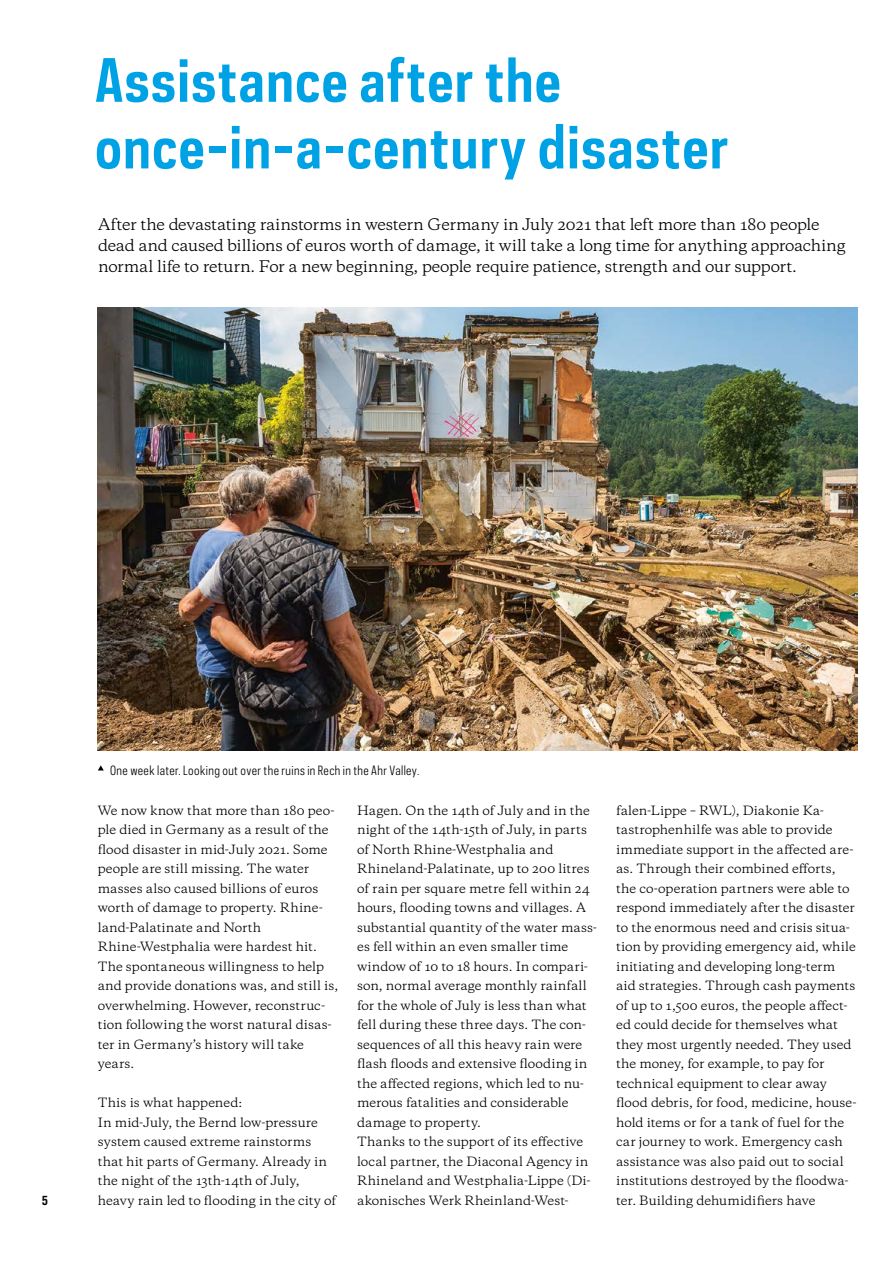
<style>
.page{position:relative;width:893px;height:1263px;background:#fff}
.page>*{position:absolute;margin:0;border:0;box-sizing:border-box;transform-origin:0 0}
.t1{font:700 55.5px/66.6px "Polaris Condensed";letter-spacing:.02em;color:#00a2e6}
.t2{font:15px/21px "Galaxie Copernicus";letter-spacing:-.015em;color:#000}
.t3{font:12px/19.5px "Galaxie Copernicus";color:#000}
.t4{font:12px "Polaris Condensed";letter-spacing:.035em;color:#000}
.t5{font:700 12px "Polaris Condensed";color:#000}
</style>
<div class="page">
<img style="left:98px;top:308px;width:759px;height:443px">
<svg style="left:98px;top:765px;width:6px;height:5px"></svg>
<h1 class="t1" style="left:95px;top:46px;width:635px">Assistance after the once-in-a-century disaster</h1>
<p class="t2" style="left:98px;top:213px;width:749px">After the devastating rainstorms in western Germany in July 2021 that left more than 180 people dead and caused billions of euros worth of damage, it will take a long time for anything approaching normal life to return. For a new beginning, people require patience, strength and our support.</p>
<p class="t4" style="left:110px;top:762px;width:310px">One week later. Looking out over the ruins in Rech in the Ahr Valley.</p>
<p class="t3" style="left:357px;top:800px;width:242px">Hagen. On the 14th of July and in the night of the 14th-15th of July, in parts of North Rhine-Westphalia and Rhineland-Palatinate, up to 200 litres of rain per square metre fell within 24 hours, flooding towns and villages. A substantial quantity of the water mass&shy;es fell within an even smaller time window of 10 to 18 hours. In compari&shy;son, normal average monthly rainfall for the whole of July is less than what fell during these three days. The con&shy;sequences of all this heavy rain were flash floods and extensive flooding in the affected regions, which led to nu&shy;merous fatalities and considerable damage to property.<br>Thanks to the support of its effective local partner, the Diaconal Agency in Rhineland and Westphalia-Lippe (Di&shy;akonisches Werk Rheinland-West-</p>
<p class="t3" style="left:616px;top:800px;width:242px">falen-Lippe – RWL), Diakonie Ka&shy;tastrophenhilfe was able to provide immediate support in the affected are&shy;as. Through their combined efforts, the co-operation partners were able to respond immediately after the disaster to the enormous need and crisis situa&shy;tion by providing emergency aid, while initiating and developing long-term aid strategies. Through cash payments of up to 1,500 euros, the people affect&shy;ed could decide for themselves what they most urgently needed. They used the money, for example, to pay for technical equipment to clear away flood debris, for food, medicine, house&shy;hold items or for a tank of fuel for the car journey to work. Emergency cash assistance was also paid out to social institutions destroyed by the floodwa-</p>
<p class="t3" style="left:98px;top:800px;width:242px">We now know that more than 180 peo&shy;ple died in Germany as a result of the flood disaster in mid-July 2021. Some people are still missing. The water masses also caused billions of euros worth of damage to property. Rhine&shy;land-Palatinate and North Rhine-Westphalia were hardest hit.<br>The spontaneous willingness to help and provide donations was, and still is, overwhelming. However, reconstruc&shy;tion following the worst natural disas&shy;ter in Germany’s history will take years.</p>
<p class="t3" style="left:98px;top:1093px;width:240px">This is what happened:<br>In mid-July, the Bernd low-pressure system caused extreme rainstorms that hit parts of Germany. Already in the night of the 13th-14th of July, heavy rain led to flooding in the city of</p>
<p class="t5" style="left:42px;top:1192px;width:8px">5</p>
<p class="t3" style="left:616px;top:1190px;width:201px">ter. Building dehumidifiers have</p>
</div>
